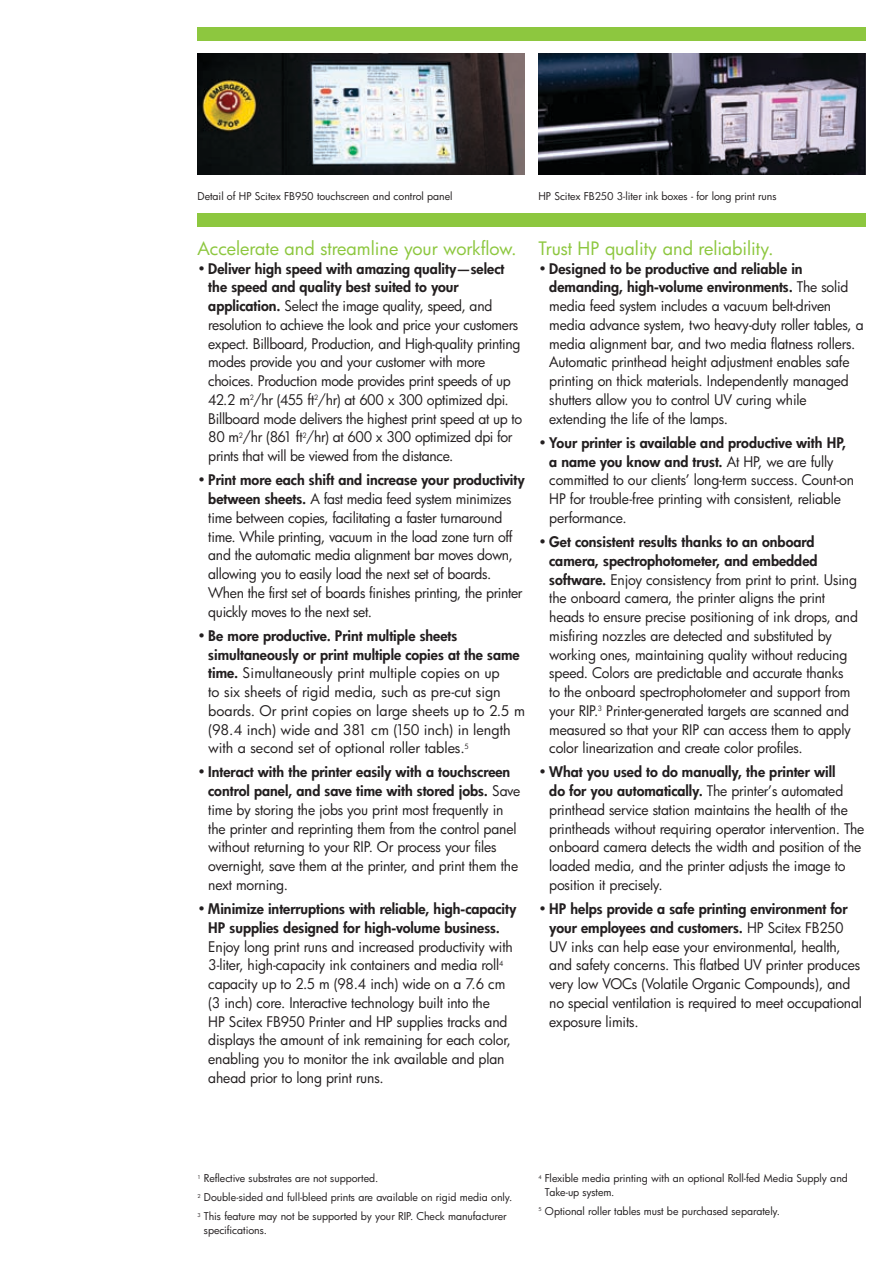
<style>
.page{position:relative;width:893px;height:1263px;background:#fff}
.page>*{position:absolute;margin:0;border:0;box-sizing:border-box;transform-origin:0 0}
.t1{font:18px "HP Futura";color:#8dc73f}
.t2{font:14.25px/18.8px "HP Futura";letter-spacing:-.015em;color:#231f20}
.t3{font:800 14.25px/18.8px "HP Futura";color:#231f20;text-align:center}
.t4{font:10.5px/18.9px "HP Futura";color:#231f20}
.s1{font-weight:800}
.s2{font-weight:400}
</style>
<div class="page">
<div style="left:197px;top:213px;width:669px;height:14px;background:#8dc73f"></div>
<div style="left:197px;top:27px;width:669px;height:13px;background:#8dc73f"></div>
<img style="left:538px;top:53px;width:328px;height:121px">
<img style="left:197px;top:53px;width:328px;height:121px">
<p class="t4" style="left:197px;top:186px;width:257px">Detail of HP Scitex FB950 touchscreen and control panel</p>
<p class="t4" style="left:538px;top:186px;width:240px">HP Scitex FB250 3-liter ink boxes - for long print runs</p>
<p class="t1" style="left:197px;top:236px;width:321px">Accelerate and streamline your workflow.</p>
<p class="t2" style="left:208px;top:259px;width:315px;text-indent:-11px">• <span class="s1">Deliver high speed with amazing quality—select the speed and quality best suited to your application.</span> Select the image quality, speed, and resolution to achieve the look and price your customers expect. Billboard, Production, and High-quality printing modes provide you and your customer with more choices. Production mode provides print speeds of up 42.2 m<sup>2</sup>/hr (455 ft<sup>2</sup>/hr) at 600 x 300 optimized dpi.<br>Billboard mode delivers the highest print speed at up to 80 m<sup>2</sup>/hr (861 ft<sup>2</sup>/hr) at 600 x 300 optimized dpi for prints that will be viewed from the distance.</p>
<p class="t2" style="left:208px;top:470px;width:318px;text-indent:-11px">• <span class="s1">Print more each shift and increase your productivity between sheets.</span> A fast media feed system minimizes time between copies, facilitating a faster turnaround time. While printing, vacuum in the load zone turn off and the automatic media alignment bar moves down, allowing you to easily load the next set of boards.<br>When the first set of boards finishes printing, the printer quickly moves to the next set.</p>
<p class="t2" style="left:208px;top:626px;width:318px;text-indent:-11px">• <span class="s1">Be more productive. Print multiple sheets simultaneously or print multiple copies at the same time.</span> Simultaneously print multiple copies on up<br>to six sheets of rigid media, such as pre-cut sign boards. Or print copies on large sheets up to 2.5 m (98.4 inch) wide and 381 cm (150 inch) in length with a second set of optional roller tables.<sup>5</sup></p>
<p class="t2" style="left:208px;top:762px;width:314px;text-indent:-11px">• <span class="s1">Interact with the printer easily with a touchscreen control panel, and save time with stored jobs.</span> Save time by storing the jobs you print most frequently in the printer and reprinting them from the control panel without returning to your RIP. Or process your files overnight, save them at the printer, and print them the next morning.</p>
<p class="t3" style="left:197px;top:899px;width:321px"><span class="s2">•</span> Minimize interruptions with reliable, high-capacity<br>HP supplies designed for high-volume business.</p>
<p class="t2" style="left:208px;top:937px;width:306px">Enjoy long print runs and increased productivity with 3-liter, high-capacity ink containers and media roll<sup>4 </sup>capacity up to 2.5 m (98.4 inch) wide on a 7.6 cm (3 inch) core. Interactive technology built into the<br>HP Scitex FB950 Printer and HP supplies tracks and displays the amount of ink remaining for each color, enabling you to monitor the ink available and plan ahead prior to long print runs.</p>
<p class="t1" style="left:538px;top:236px;width:237px">Trust HP quality and reliability.</p>
<p class="t2" style="left:549px;top:259px;width:316px;text-indent:-11px">• <span class="s1">Designed to be productive and reliable in demanding, high-volume environments.</span> The solid media feed system includes a vacuum belt-driven media advance system, two heavy-duty roller tables, a media alignment bar, and two media flatness rollers.<br>Automatic printhead height adjustment enables safe printing on thick materials. Independently managed shutters allow you to control UV curing while extending the life of the lamps.</p>
<p class="t2" style="left:549px;top:433px;width:306px;text-indent:-11px">• <span class="s1">Your printer is available and productive with HP, a name you know and trust.</span> At HP, we are fully committed to our clients’ long-term success. Count-on HP for trouble-free printing with consistent, reliable performance.</p>
<p class="t2" style="left:549px;top:532px;width:310px;text-indent:-11px">• <span class="s1">Get consistent results thanks to an onboard camera, spectrophotometer, and embedded software.</span> Enjoy consistency from print to print. Using the onboard camera, the printer aligns the print heads to ensure precise positioning of ink drops, and misfiring nozzles are detected and substituted by working ones, maintaining quality without reducing speed. Colors are predictable and accurate thanks to the onboard spectrophotometer and support from your RIP.<sup>3</sup> Printer-generated targets are scanned and measured so that your RIP can access them to apply color linearization and create color profiles.</p>
<p class="t2" style="left:549px;top:762px;width:317px;text-indent:-11px">• <span class="s1">What you used to do manually, the printer will<br>do for you automatically.</span> The printer’s automated printhead service station maintains the health of the printheads without requiring operator intervention. The onboard camera detects the width and position of the loaded media, and the printer adjusts the image to position it precisely.</p>
<p class="t2" style="left:549px;top:899px;width:314px;text-indent:-11px">• <span class="s1">HP helps provide a safe printing environment for your employees and customers.</span> HP Scitex FB250<br>UV inks can help ease your environmental, health, and safety concerns. This flatbed UV printer produces very low VOCs (Volatile Organic Compounds), and no special ventilation is required to meet occupational exposure limits.</p>
<p class="t4" style="left:197px;top:1169px;width:316px"><sup>1</sup> Reflective substrates are not supported.<br><sup>2</sup> Double-sided and full-bleed prints are available on rigid media only.<br><sup>3</sup> This feature may not be supported by your RIP. Check manufacturer</p>
<p class="t4" style="left:204px;top:1220px;width:65px">specifications.</p>
<p class="t4" style="left:545px;top:1171px;width:304px;line-height:13.5px;text-indent:-6px"><sup>4</sup> Flexible media printing with an optional Roll-fed Media Supply and<br>Take-up system.</p>
<p class="t4" style="left:538px;top:1201px;width:243px"><sup>5</sup> Optional roller tables must be purchased separately.</p>
</div>
